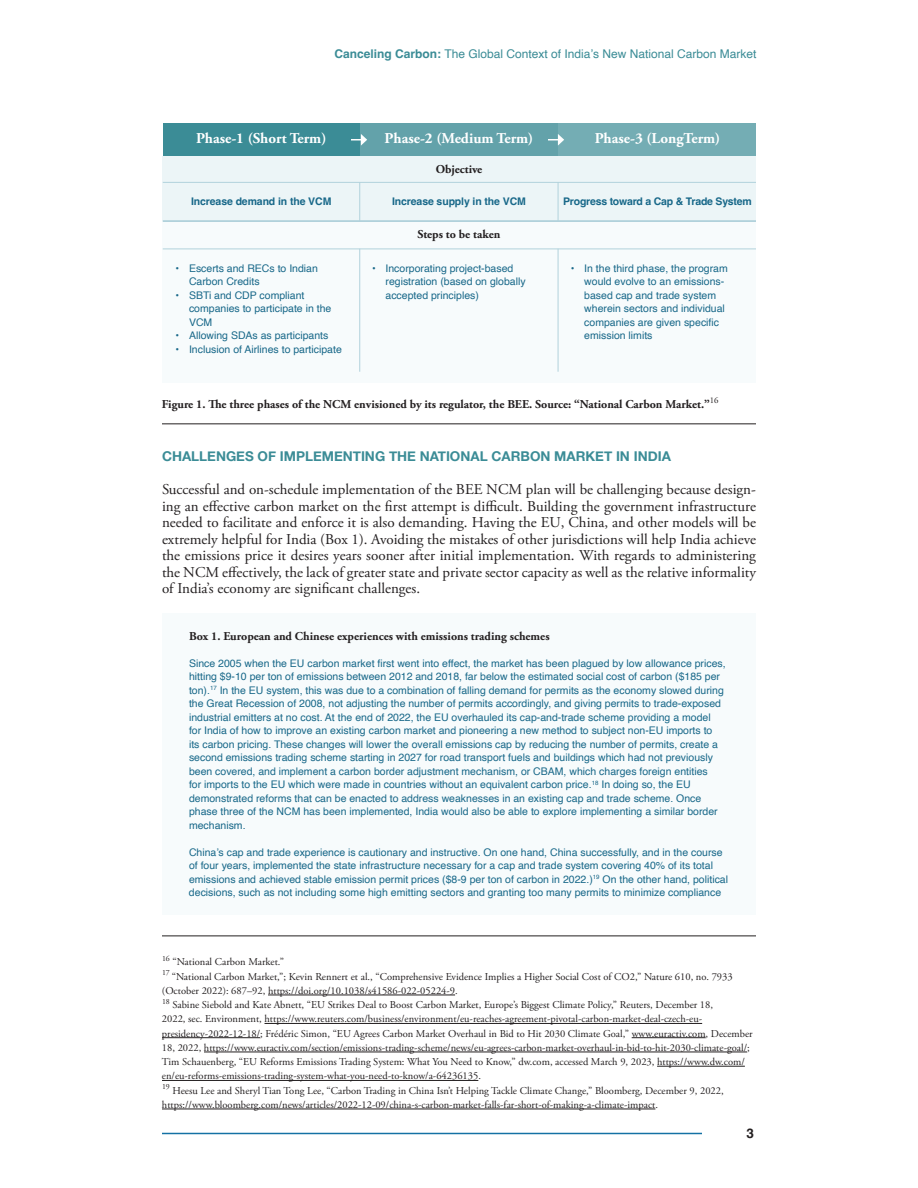
<style>
.page{position:relative;width:918px;height:1188px;background:#fff}
.page>*{position:absolute;margin:0;border:0;box-sizing:border-box;transform-origin:0 0}
.t1{font:15px/16.5px "Adobe Garamond Pro";color:#231f20;text-align:justify}
.t2{font:700 15px "Adobe Garamond Pro";color:#fff}
.t3{font:700 13.5px "Helvetica Neue";color:#3b8c96}
.t4{font:700 13.5px "Helvetica";color:#231f20}
.t5{font:700 12px "Adobe Garamond Pro";color:#231f20}
.t6{font:12px "Helvetica";color:#3b8c96}
.t7{font:10.5px/13.5px "Helvetica";color:#186889}
.t8{font:10.5px/14.2px "Adobe Garamond Pro";color:#231f20}
.t9{font:700 10.5px "Helvetica";letter-spacing:-.01em;color:#186889}
.s1{font-weight:700}
</style>
<div class="page">
<hr style="left:162px;top:1133px;width:540px;height:1px;background:#1471a4">
<div style="left:163px;top:614px;width:593px;height:301px;background:#f7fbfc"></div>
<hr style="left:162px;top:424px;width:594px;height:1px;background:#231f20">
<div style="left:163px;top:123px;width:197px;height:33px;background:#3b8c96"></div>
<div style="left:163px;top:156px;width:593px;height:65px;background:#ecf5f7"></div>
<div style="left:163px;top:221px;width:593px;height:161px;background:#f7fbfc"></div>
<div style="left:360px;top:123px;width:198px;height:33px;background:#63a2aa"></div>
<div style="left:558px;top:123px;width:198px;height:33px;background:#74adb4"></div>
<hr style="left:163px;top:182px;width:593px;height:1px;background:#b1d2dc">
<hr style="left:163px;top:221px;width:593px;height:1px;background:#7eb3c3">
<hr style="left:163px;top:249px;width:593px;height:1px;background:#b1d2dc">
<hr style="left:359px;top:182px;width:1px;height:39px;background:#b1d2dc">
<hr style="left:359px;top:249px;width:1px;height:123px;background:#b1d2dc">
<hr style="left:558px;top:182px;width:1px;height:39px;background:#b1d2dc">
<hr style="left:558px;top:249px;width:1px;height:123px;background:#b1d2dc">
<hr style="left:268px;top:995px;width:187px;height:1px;background:#231f20">
<hr style="left:265px;top:1023px;width:437px;height:1px;background:#231f20">
<hr style="left:162px;top:1037px;width:98px;height:1px;background:#231f20">
<hr style="left:632px;top:1037px;width:74px;height:1px;background:#231f20">
<hr style="left:204px;top:1052px;width:543px;height:1px;background:#231f20">
<hr style="left:657px;top:1066px;width:88px;height:1px;background:#231f20">
<hr style="left:162px;top:1080px;width:316px;height:1px;background:#231f20">
<hr style="left:162px;top:1109px;width:493px;height:1px;background:#231f20">
<hr style="left:162px;top:936px;width:594px;height:1px;background:#231f20">
<svg style="left:351px;top:134px;width:16px;height:12px"></svg>
<svg style="left:548px;top:134px;width:16px;height:12px"></svg>
<p class="t6" style="left:334px;top:44px;width:423px"><span class="s1">Canceling Carbon:</span> The Global Context of India’s New National Carbon Market</p>
<h1 class="t2" style="left:196px;top:130px;width:132px">Phase-1 (Short Term)</h1>
<h1 class="t2" style="left:385px;top:130px;width:150px">Phase-2 (Medium Term)</h1>
<p class="t5" style="left:436px;top:162px;width:48px">Objective</p>
<h1 class="t2" style="left:595px;top:130px;width:127px">Phase-3 (LongTerm)</h1>
<p class="t9" style="left:191px;top:195px;width:142px">Increase demand in the VCM</p>
<p class="t7" style="left:189px;top:261px;width:130px;text-indent:-14px">• Escerts and RECs to Indian<br>Carbon Credits</p>
<p class="t7" style="left:189px;top:288px;width:144px;text-indent:-14px">• SBTi and CDP compliant companies to participate in the<br>VCM</p>
<p class="t7" style="left:176px;top:329px;width:154px">• Allowing SDAs as participants</p>
<p class="t7" style="left:176px;top:342px;width:168px">• Inclusion of Airlines to participate</p>
<p class="t9" style="left:392px;top:195px;width:135px">Increase supply in the VCM</p>
<p class="t5" style="left:418px;top:227px;width:84px">Steps to be taken</p>
<p class="t9" style="left:563px;top:195px;width:190px">Progress toward a Cap &amp; Trade System</p>
<p class="t7" style="left:386px;top:261px;width:142px;text-indent:-14px">• Incorporating project-based registration (based on globally accepted principles)</p>
<p class="t7" style="left:584px;top:261px;width:145px;text-indent:-14px">• In the third phase, the program would evolve to an emissions&shy;based cap and trade system wherein sectors and individual companies are given specific emission limits</p>
<p class="t5" style="left:162px;top:398px;width:558px">Figure 1. The three phases of the NCM envisioned by its regulator, the BEE. Source: “National Carbon Market.”<sup>16</sup></p>
<p class="t3" style="left:162px;top:446px;width:510px">CHALLENGES OF IMPLEMENTING THE NATIONAL CARBON MARKET IN INDIA</p>
<p class="t1" style="left:162px;top:482px;width:596px">Successful and on-schedule implementation of the BEE NCM plan will be challenging because design&shy;ing an effective carbon market on the first attempt is difficult. Building the government infrastructure needed to facilitate and enforce it is also demanding. Having the EU, China, and other models will be extremely helpful for India (Box 1). Avoiding the mistakes of other jurisdictions will help India achieve the emissions price it desires years sooner after initial implementation. With regards to administering the NCM effectively, the lack of greater state and private sector capacity as well as the relative informality of India’s economy are significant challenges.</p>
<p class="t5" style="left:189px;top:629px;width:362px">Box 1. European and Chinese experiences with emissions trading schemes</p>
<p class="t7" style="left:189px;top:657px;width:538px">Since 2005 when the EU carbon market first went into effect, the market has been plagued by low allowance prices, hitting $9-10 per ton of emissions between 2012 and 2018, far below the estimated social cost of carbon ($185 per ton).<sup>17</sup> In the EU system, this was due to a combination of falling demand for permits as the economy slowed during the Great Recession of 2008, not adjusting the number of permits accordingly, and giving permits to trade-exposed industrial emitters at no cost. At the end of 2022, the EU overhauled its cap-and-trade scheme providing a model<br>for India of how to improve an existing carbon market and pioneering a new method to subject non-EU imports to<br>its carbon pricing. These changes will lower the overall emissions cap by reducing the number of permits, create a second emissions trading scheme starting in 2027 for road transport fuels and buildings which had not previously been covered, and implement a carbon border adjustment mechanism, or CBAM, which charges foreign entities<br>for imports to the EU which were made in countries without an equivalent carbon price.<sup>18</sup> In doing so, the EU demonstrated reforms that can be enacted to address weaknesses in an existing cap and trade scheme. Once phase three of the NCM has been implemented, India would also be able to explore implementing a similar border mechanism.</p>
<p class="t7" style="left:189px;top:846px;width:541px">China’s cap and trade experience is cautionary and instructive. On one hand, China successfully, and in the course of four years, implemented the state infrastructure necessary for a cap and trade system covering 40% of its total emissions and achieved stable emission permit prices ($8-9 per ton of carbon in 2022.)<sup>19</sup> On the other hand, political decisions, such as not including some high emitting sectors and granting too many permits to minimize compliance</p>
<p class="t8" style="left:162px;top:955px;width:592px"><sup>16</sup> “National Carbon Market.”<br><sup>17</sup> “National Carbon Market,”; Kevin Rennert et al., “Comprehensive Evidence Implies a Higher Social Cost of CO2,” Nature 610, no. 7933 (October 2022): 687–92, https://doi.org/10.1038/s41586-022-05224-9.<br><sup>18</sup> Sabine Siebold and Kate Abnett, “EU Strikes Deal to Boost Carbon Market, Europe’s Biggest Climate Policy,” Reuters, December 18,<br>2022, sec. Environment, https://www.reuters.com/business/environment/eu-reaches-agreement-pivotal-carbon-market-deal-czech-eu&shy;presidency-2022-12-18/; Frédéric Simon, “EU Agrees Carbon Market Overhaul in Bid to Hit 2030 Climate Goal,” www.euractiv.com, December 18, 2022, https://www.euractiv.com/section/emissions-trading-scheme/news/eu-agrees-carbon-market-overhaul-in-bid-to-hit-2030-climate-goal/; Tim Schauenberg, “EU Reforms Emissions Trading System: What You Need to Know,” dw.com, accessed March 9, 2023, https://www.dw.com/ en/eu-reforms-emissions-trading-system-what-you-need-to-know/a-64236135.<br><sup>19</sup> Heesu Lee and Sheryl Tian Tong Lee, “Carbon Trading in China Isn’t Helping Tackle Climate Change,” Bloomberg, December 9, 2022, https://www.bloomberg.com/news/articles/2022-12-09/china-s-carbon-market-falls-far-short-of-making-a-climate-impact.</p>
<p class="t4" style="left:747px;top:1125px;width:9px">3</p>
</div>
